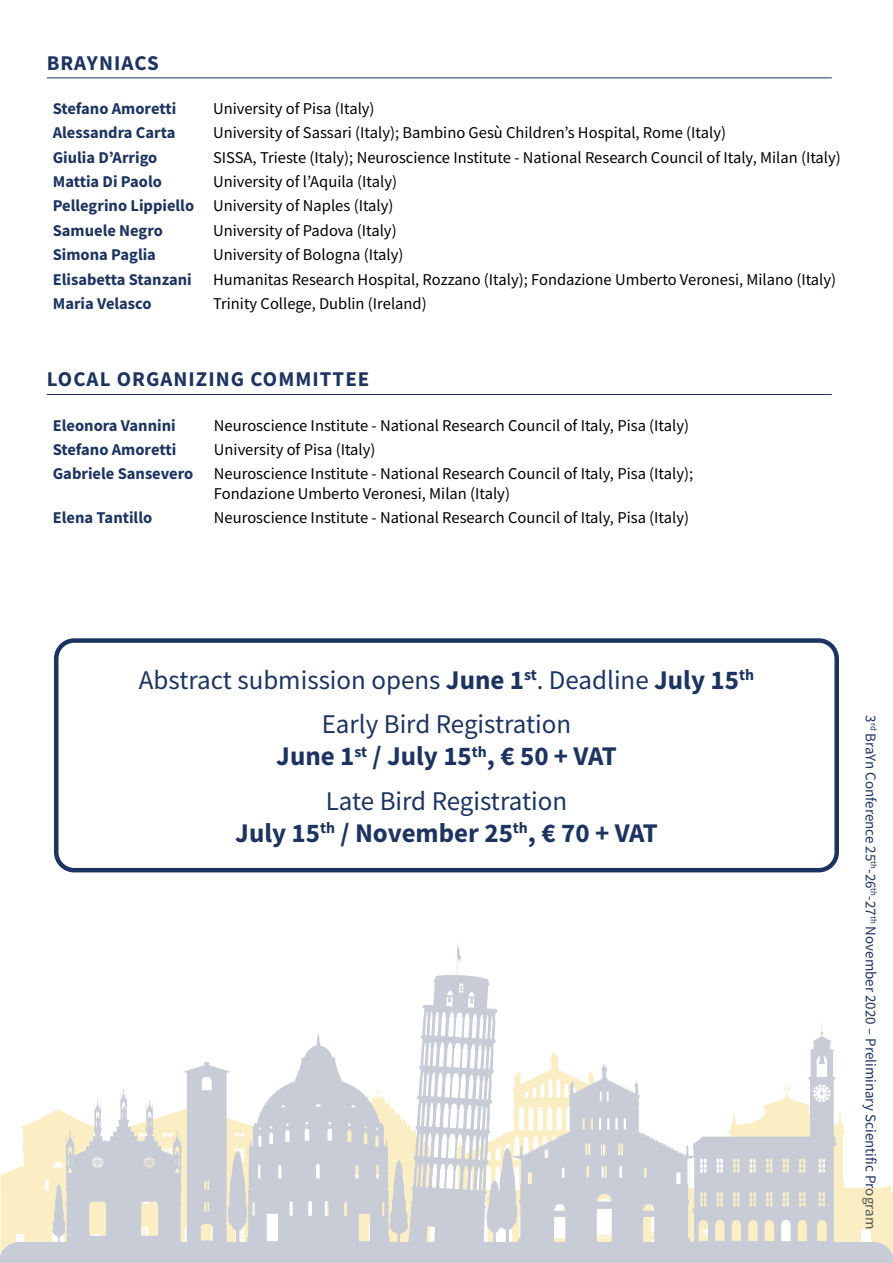
<style>
.page{position:relative;width:893px;height:1263px;background:#fff}
.page>*{position:absolute;margin:0;border:0;box-sizing:border-box;transform-origin:0 0}
.t1{font:700 27px/44.4px "Source Sans Pro";color:#1d3461;text-align:center}
.t2{font:27px/44.4px "Source Sans Pro";color:#1d3461;text-align:center}
.t3{font:700 21px "Source Sans Pro";letter-spacing:.05em;color:#1d3461}
.t4{font:16.5px/24.3px "Source Sans Pro";color:#000}
.t5{font:700 16.5px "Source Sans Pro";color:#1d3461}
.t6{font:15px "Source Sans Pro";color:#1d3461}
.s1{font-weight:700;color:#1d3461}
.s2{font-weight:700}
.s3{font-weight:400}
</style>
<div class="page">
<svg style="left:0;top:943px;width:893px;height:320px"></svg>
<hr style="left:47px;top:78px;width:785px;height:1px;background:#1d3461">
<hr style="left:47px;top:394px;width:785px;height:1px;background:#1d3461">
<div style="left:54px;top:638px;width:785px;height:234px;border:4px solid #1d3461;border-radius:18px"></div>
<p class="t3" style="left:47px;top:49px;width:113px">BRAYNIACS</p>
<p class="t5" style="left:53px;top:97px;width:125px">Stefano Amoretti</p>
<p class="t4" style="left:213px;top:96px;width:163px">University of Pisa (Italy)</p>
<p class="t5" style="left:53px;top:122px;width:124px">Alessandra Carta</p>
<p class="t4" style="left:213px;top:121px;width:514px">University of Sassari (Italy); Bambino Gesù Children’s Hospital, Rome (Italy)</p>
<p class="t5" style="left:53px;top:146px;width:106px">Giulia D’Arrigo</p>
<p class="t4" style="left:213px;top:145px;width:629px">SISSA, Trieste (Italy); Neuroscience Institute - National Research Council of Italy, Milan (Italy)</p>
<p class="t5" style="left:53px;top:170px;width:111px">Mattia Di Paolo</p>
<p class="t4" style="left:53px;top:169px;width:346px;text-indent:160px">University of l’Aquila (Italy)<br><span class="s1">Pellegrino Lippiello</span> University of Naples (Italy)<br><span class="s1">Samuele Negro</span></p>
<p class="t4" style="left:213px;top:218px;width:185px">University of Padova (Italy)</p>
<p class="t5" style="left:53px;top:243px;width:105px">Simona Paglia</p>
<p class="t4" style="left:213px;top:242px;width:192px">University of Bologna (Italy)</p>
<p class="t5" style="left:53px;top:268px;width:141px">Elisabetta Stanzani</p>
<p class="t4" style="left:213px;top:267px;width:625px">Humanitas Research Hospital, Rozzano (Italy); Fondazione Umberto Veronesi, Milano (Italy)</p>
<p class="t5" style="left:53px;top:292px;width:100px">Maria Velasco</p>
<p class="t4" style="left:213px;top:291px;width:215px">Trinity College, Dublin (Ireland)</p>
<p class="t3" style="left:47px;top:365px;width:324px">LOCAL ORGANIZING COMMITTEE</p>
<p class="t5" style="left:53px;top:414px;width:124px">Eleonora Vannini</p>
<p class="t4" style="left:214px;top:413px;width:477px">Neuroscience Institute - National Research Council of Italy, Pisa (Italy)</p>
<p class="t5" style="left:53px;top:438px;width:125px">Stefano Amoretti</p>
<p class="t4" style="left:53px;top:437px;width:642px;text-indent:161px">University of Pisa (Italy)<br><span class="s1">Gabriele Sansevero</span> Neuroscience Institute - National Research Council of Italy, Pisa (Italy);</p>
<p class="t4" style="left:214px;top:481px;width:298px">Fondazione Umberto Veronesi, Milan (Italy)</p>
<p class="t5" style="left:53px;top:507px;width:101px">Elena Tantillo</p>
<p class="t4" style="left:214px;top:506px;width:477px">Neuroscience Institute - National Research Council of Italy, Pisa (Italy)</p>
<h1 class="t2" style="left:139px;top:657px;width:616px">Abstract submission opens <span class="s2">June 1</span><sup>st</sup>. Deadline <span class="s2">July 15</span><sup>th<br></sup>Early Bird Registration</h1>
<h1 class="t1" style="left:276px;top:734px;width:342px">June 1<sup>st</sup> / July 15<sup>th</sup>, € 50 + VAT<br><span class="s3">Late Bird Registration</span></h1>
<h1 class="t1" style="left:235px;top:811px;width:424px">July 15<sup>th</sup> / November 25<sup>th</sup>, € 70 + VAT</h1>
<p class="t6" style="left:880px;top:715px;width:515px;rotate:90deg">3<sup>rd</sup> BraYn Conference 25<sup>th</sup>-26<sup>th</sup>-27<sup>th</sup> November 2020 – Preliminary Scientific Program</p>
</div>
